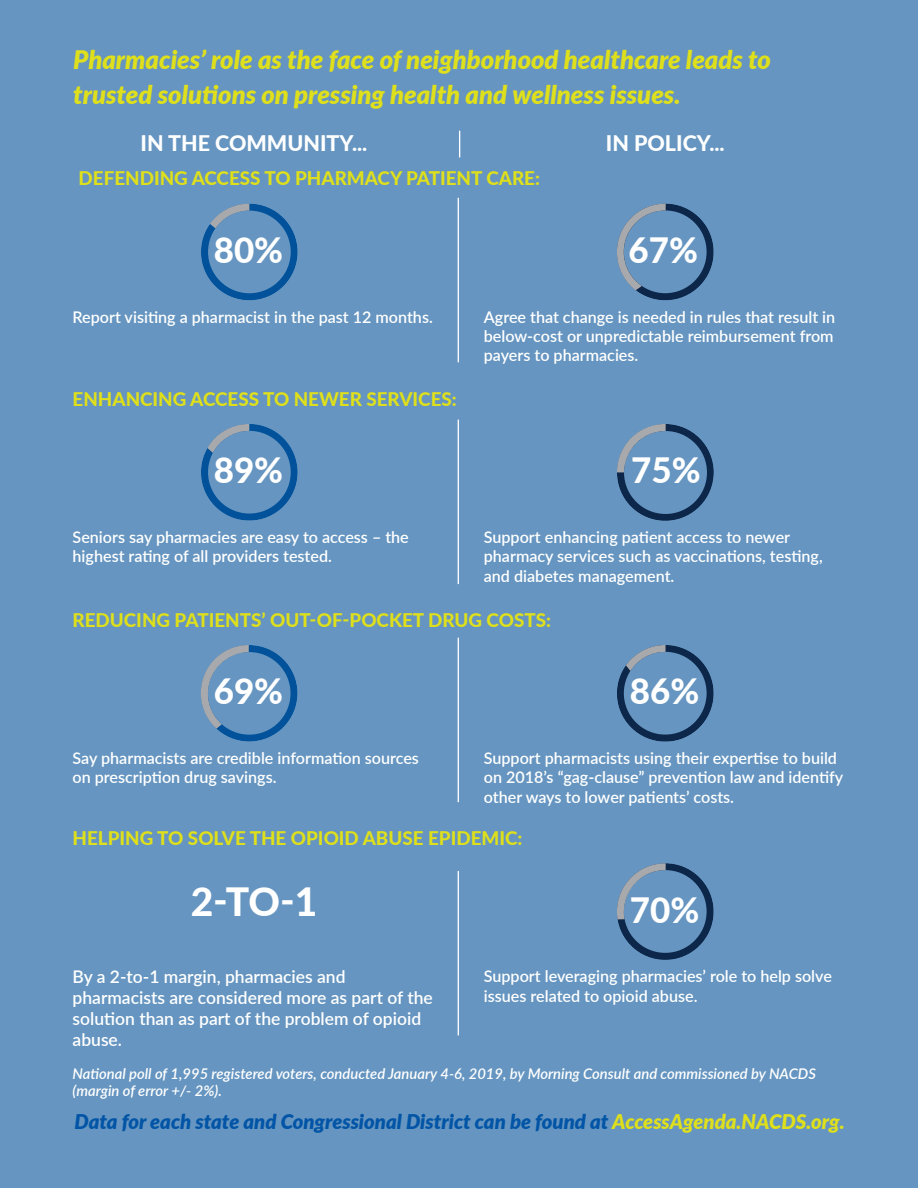
<style>
.page{position:relative;width:918px;height:1188px;background:#6595c0}
.page>*{position:absolute;margin:0;border:0;box-sizing:border-box;transform-origin:0 0}
.t1{font:800 39px "Lato";color:#fff}
.t2{font:800 34.95px "Lato";color:#fff}
.t3{font:italic 900 25.5px/35px "Lato";color:#dfe01b}
.t4{font:800 21.45px "Lato";color:#fff}
.t5{font:italic 900 20.25px "Lato";color:#0154a6}
.t6{font:800 18.75px "Lato";color:#dfe01b}
.t7{font:600 17.4px/21px "Lato";color:#fff}
.t8{font:600 16.2px/19.4px "Lato";color:#fff}
.t9{font:italic 600 14.85px/17.7px "Lato";color:#fff}
.s1{color:#dfe01b}
</style>
<div class="page">
<hr style="left:458px;top:198px;width:1px;height:164px;background:#fff">
<hr style="left:458px;top:420px;width:1px;height:164px;background:#fff">
<hr style="left:458px;top:638px;width:1px;height:164px;background:#fff">
<hr style="left:458px;top:871px;width:1px;height:164px;background:#fff">
<svg style="left:459px;top:131px;width:1px;height:26px"></svg>
<svg style="left:201px;top:204px;width:97px;height:96px"></svg>
<svg style="left:201px;top:424px;width:97px;height:97px"></svg>
<svg style="left:201px;top:645px;width:97px;height:96px"></svg>
<svg style="left:617px;top:204px;width:97px;height:96px"></svg>
<svg style="left:617px;top:424px;width:97px;height:97px"></svg>
<svg style="left:617px;top:645px;width:97px;height:97px"></svg>
<svg style="left:617px;top:863px;width:97px;height:97px"></svg>
<p class="t3" style="left:73px;top:41px;width:699px">Pharmacies’ role as the face of neighborhood healthcare leads to trusted solutions on pressing health and wellness issues.</p>
<p class="t4" style="left:141px;top:127px;width:228px">IN THE COMMUNITY...</p>
<p class="t4" style="left:606px;top:127px;width:120px">IN POLICY...</p>
<p class="t6" style="left:79px;top:165px;width:463px">DEFENDING ACCESS TO PHARMACY PATIENT CARE:</p>
<p class="t2" style="left:214px;top:224px;width:71px">80%</p>
<p class="t2" style="left:629px;top:224px;width:71px">67%</p>
<p class="t8" style="left:73px;top:306px;width:362px">Report visiting a pharmacist in the past 12 months.</p>
<p class="t8" style="left:484px;top:306px;width:353px;text-align:justify">Agree that change is needed in rules that result in below-cost or unpredictable reimbursement from payers to pharmacies.</p>
<p class="t6" style="left:73px;top:385px;width:386px">ENHANCING ACCESS TO NEWER SERVICES:</p>
<p class="t2" style="left:214px;top:445px;width:71px">89%</p>
<p class="t2" style="left:631px;top:445px;width:71px">75%</p>
<p class="t8" style="left:73px;top:527px;width:338px">Seniors say pharmacies are easy to access – the highest rating of all providers tested.</p>
<p class="t8" style="left:484px;top:527px;width:340px">Support enhancing patient access to newer pharmacy services such as vaccinations, testing, and diabetes management.</p>
<p class="t6" style="left:73px;top:606px;width:480px">REDUCING PATIENTS’ OUT-OF-POCKET DRUG COSTS:</p>
<p class="t2" style="left:214px;top:666px;width:71px">69%</p>
<p class="t2" style="left:630px;top:666px;width:71px">86%</p>
<p class="t8" style="left:73px;top:748px;width:348px">Say pharmacists are credible information sources on prescription drug savings.</p>
<p class="t8" style="left:484px;top:748px;width:361px">Support pharmacists using their expertise to build on 2018’s “gag-clause” prevention law and identify other ways to lower patients’ costs.</p>
<p class="t6" style="left:73px;top:824px;width:451px">HELPING TO SOLVE THE OPIOID ABUSE EPIDEMIC:</p>
<p class="t1" style="left:191px;top:873px;width:128px">2-TO-1</p>
<p class="t2" style="left:630px;top:884px;width:71px">70%</p>
<p class="t7" style="left:73px;top:966px;width:362px">By a 2-to-1 margin, pharmacies and pharmacists are considered more as part of the solution than as part of the problem of opioid abuse.</p>
<p class="t8" style="left:484px;top:966px;width:350px">Support leveraging pharmacies’ role to help solve issues related to opioid abuse.</p>
<p class="t9" style="left:73px;top:1064px;width:745px">National poll of 1,995 registered voters, conducted January 4-6, 2019, by Morning Consult and commissioned by NACDS (margin of error +/- 2%).</p>
<p class="t5" style="left:74px;top:1106px;width:772px">Data for each state and Congressional District can be found at <span class="s1">AccessAgenda.NACDS.org.</span></p>
</div>
